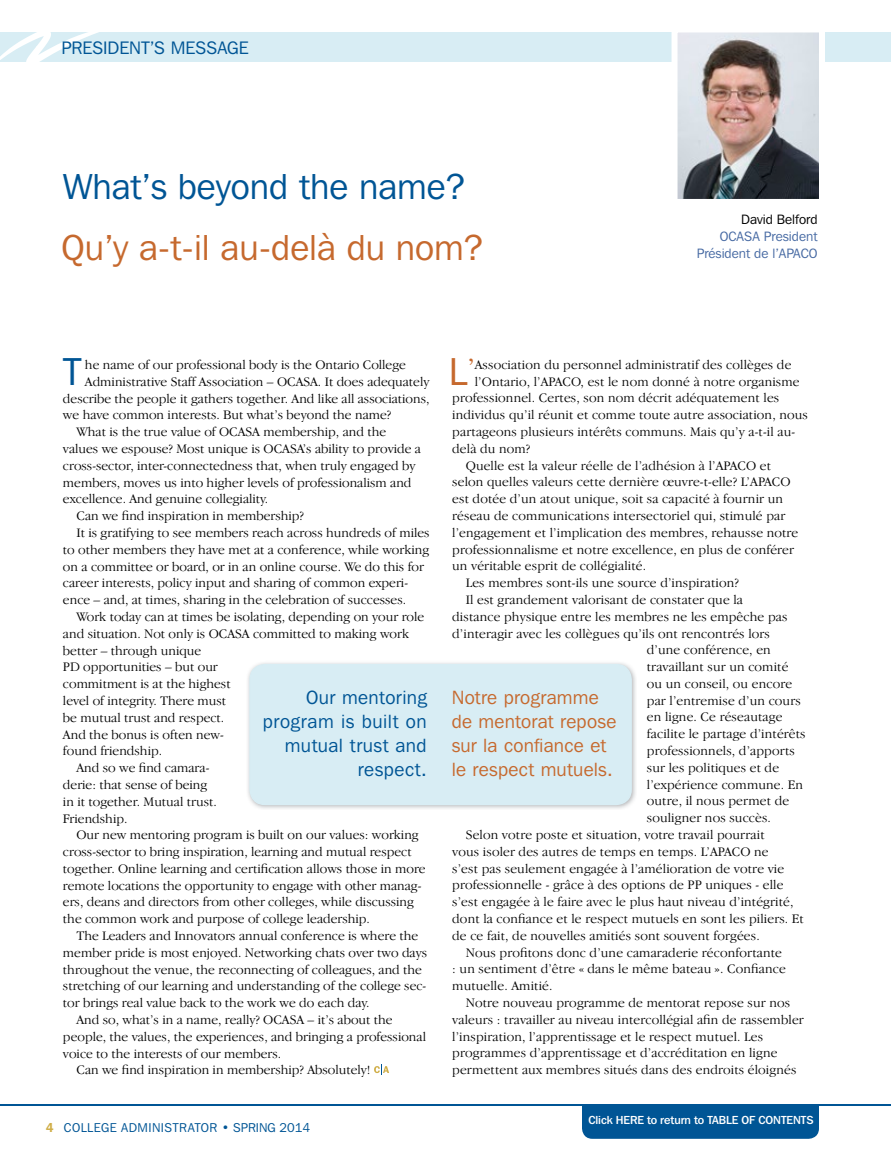
<style>
.page{position:relative;width:891px;height:1161px;background:#fff}
.page>*{position:absolute;margin:0;border:0;box-sizing:border-box;transform-origin:0 0}
.t1{font:38.7px "Franklin Gothic IT Cby BT";color:#c6692e}
.t2{font:38.7px "Franklin Gothic IT Cby BT";color:#005595}
.t3{font:36px "Franklin Gothic IT Cby BT";color:#c6692e}
.t4{font:36px "Franklin Gothic IT Cby BT";color:#005595}
.t5{font:19.05px/23.9px "Franklin Gothic IT Cby BT";letter-spacing:.015em;color:#c6692e}
.t6{font:19.05px/23.9px "Franklin Gothic IT Cby BT";letter-spacing:.025em;color:#005595;text-align:right}
.t7{font:18px "Franklin Gothic IT Cby BT";color:#005595}
.t8{font:300 13.5px "Garamond IT Cby BT";color:#000}
.t9{font:13.5px/17.2px "Franklin Gothic IT Cby BT";color:#476aa3;text-align:right}
.t10{font:13.5px "Franklin Gothic IT Cby BT";color:#000}
.t11{font:12.75px "Franklin Gothic IT Cby BT";letter-spacing:.03em;color:#005595}
.t12{font:500 11.7px "Franklin Gothic IT Cby BT";letter-spacing:-.005em;color:#fff}
.s1{font-weight:600;color:#d0ae48}
.s2{font-style:inherit}
</style>
<div class="page">
<hr style="left:0;top:1104px;width:891px;height:1px;background:#005595">
<div style="left:582px;top:1105px;width:237px;height:34px;background:#005595"></div>
<div style="left:0;top:32px;width:891px;height:30px;background:#d8edf4"></div>
<img style="left:672px;top:32px;width:153px;height:167px">
<svg style="left:0;top:32px;width:99px;height:30px"></svg>
<svg style="left:374px;top:1064px;width:15px;height:11px"></svg>
<img style="left:248px;top:663px;width:388px;height:146px">
<div style="left:249px;top:664px;width:383px;height:141px;background:#d8edf4"></div>
<h3 class="t7" style="left:62px;top:36px;width:189px">PRESIDENT’S MESSAGE</h3>
<h2 class="t4" style="left:63px;top:164px;width:404px">What’s beyond the name?</h2>
<h2 class="t3" style="left:62px;top:225px;width:424px">Qu’y a-t-il au-delà du nom?</h2>
<p class="t10" style="left:741px;top:211px;width:78px">David Belford</p>
<p class="t9" style="left:697px;top:228px;width:122px">OCASA President<br>Président de l’APACO</p>
<h1 class="t2" style="left:63px;top:348px;width:19px">T</h1>
<p class="t8" style="left:85px;top:357px;width:322px">he name of our professional body is the Ontario College</p>
<p class="t8" style="left:85px;top:374px;width:346px">Administrative Staff Association – OCASA. It does adequately</p>
<p class="t8" style="left:63px;top:390px;width:368px">describe the people it gathers together. And like all associations,</p>
<p class="t8" style="left:63px;top:407px;width:330px">we have common interests. But what’s beyond the name?</p>
<p class="t8" style="left:76px;top:424px;width:311px">What is the true value of OCASA membership, and the</p>
<p class="t8" style="left:63px;top:441px;width:360px">values we espouse? Most unique is OCASA’s ability to provide a</p>
<p class="t8" style="left:63px;top:458px;width:354px">cross-sector, inter-connectedness that, when truly engaged by</p>
<p class="t8" style="left:63px;top:474px;width:350px">members, moves us into higher levels of professionalism and</p>
<p class="t8" style="left:63px;top:491px;width:207px">excellence. And genuine collegiality.</p>
<p class="t8" style="left:76px;top:508px;width:229px">Can we find inspiration in membership?</p>
<p class="t8" style="left:76px;top:525px;width:355px">It is gratifying to see members reach across hundreds of miles</p>
<p class="t8" style="left:63px;top:542px;width:368px">to other members they have met at a conference, while working</p>
<p class="t8" style="left:63px;top:558px;width:363px">on a committee or board, or in an online course. We do this for</p>
<p class="t8" style="left:63px;top:575px;width:347px">career interests, policy input and sharing of common experi-</p>
<p class="t8" style="left:63px;top:592px;width:345px">ence – and, at times, sharing in the celebration of successes.</p>
<p class="t8" style="left:76px;top:609px;width:349px">Work today can at times be isolating, depending on your role</p>
<p class="t8" style="left:63px;top:626px;width:348px">and situation. Not only is OCASA committed to making work</p>
<p class="t8" style="left:63px;top:642px;width:140px">better – through unique</p>
<p class="t8" style="left:63px;top:659px;width:156px">PD opportunities – but our</p>
<p class="t8" style="left:63px;top:676px;width:169px">commitment is at the highest</p>
<p class="t8" style="left:63px;top:693px;width:165px">level of integrity. There must</p>
<p class="t8" style="left:63px;top:709px;width:163px">be mutual trust and respect.</p>
<p class="t8" style="left:63px;top:726px;width:162px">And the bonus is often new-</p>
<p class="t8" style="left:63px;top:743px;width:101px">found friendship.</p>
<p class="t8" style="left:76px;top:760px;width:134px">And so we find camara-</p>
<p class="t8" style="left:63px;top:777px;width:146px">derie: that sense of being</p>
<p class="t8" style="left:63px;top:793px;width:155px">in it together. Mutual trust.</p>
<p class="t8" style="left:63px;top:810px;width:66px">Friendship.</p>
<p class="t8" style="left:76px;top:827px;width:344px">Our new mentoring program is built on our values: working</p>
<p class="t8" style="left:63px;top:844px;width:350px">cross-sector to bring inspiration, learning and mutual respect</p>
<p class="t8" style="left:63px;top:861px;width:364px">together. Online learning and certification allows those in more</p>
<p class="t8" style="left:63px;top:877px;width:360px">remote locations the opportunity to engage with other manag-</p>
<p class="t8" style="left:63px;top:894px;width:353px">ers, deans and directors from other colleges, while discussing</p>
<p class="t8" style="left:63px;top:911px;width:308px">the common work and purpose of college leadership.</p>
<p class="t8" style="left:76px;top:928px;width:343px">The Leaders and Innovators annual conference is where the</p>
<p class="t8" style="left:63px;top:945px;width:366px">member pride is most enjoyed. Networking chats over two days</p>
<p class="t8" style="left:63px;top:961px;width:361px">throughout the venue, the reconnecting of colleagues, and the</p>
<p class="t8" style="left:63px;top:978px;width:365px">stretching of our learning and understanding of the college sec-</p>
<p class="t8" style="left:63px;top:995px;width:308px">tor brings real value back to the work we do each day.</p>
<p class="t8" style="left:76px;top:1012px;width:318px">And so, what’s in a name, really? OCASA – it’s about the</p>
<p class="t8" style="left:63px;top:1029px;width:365px">people, the values, the experiences, and bringing a professional</p>
<p class="t8" style="left:63px;top:1045px;width:220px">voice to the interests of our members.</p>
<p class="t8" style="left:76px;top:1062px;width:296px">Can we find inspiration in membership? Absolutely!</p>
<h3 class="t6" style="left:263px;top:685px;width:166px">Our mentoring program is built on mutual trust and respect.</h3>
<p class="t11" style="left:46px;top:1119px;width:266px"><span class="s1">4</span> COLLEGE ADMINISTRATOR • SPRING <span class="s2">2014</span></p>
<h1 class="t1" style="left:449px;top:348px;width:27px">L<sup>’</sup></h1>
<p class="t8" style="left:475px;top:357px;width:318px">Association du personnel administratif des collèges de</p>
<p class="t8" style="left:475px;top:373px;width:326px">l’Ontario, l’APACO, est le nom donné à notre organisme</p>
<p class="t8" style="left:452px;top:390px;width:329px">professionnel. Certes, son nom décrit adéquatement les</p>
<p class="t8" style="left:452px;top:407px;width:357px">individus qu’il réunit et comme toute autre association, nous</p>
<p class="t8" style="left:452px;top:424px;width:344px">partageons plusieurs intérêts communs. Mais qu’y a-t-il au-</p>
<p class="t8" style="left:452px;top:441px;width:80px">delà du nom?</p>
<p class="t8" style="left:466px;top:457px;width:307px">Quelle est la valeur réelle de l’adhésion à l’APACO et</p>
<p class="t8" style="left:452px;top:474px;width:340px">selon quelles valeurs cette dernière œuvre-t-elle? L’APACO</p>
<p class="t8" style="left:452px;top:491px;width:332px">est dotée d’un atout unique, soit sa capacité à fournir un</p>
<p class="t8" style="left:452px;top:508px;width:335px">réseau de communications intersectoriel qui, stimulé par</p>
<p class="t8" style="left:452px;top:524px;width:348px">l’engagement et l’implication des membres, rehausse notre</p>
<p class="t8" style="left:452px;top:541px;width:343px">professionnalisme et notre excellence, en plus de conférer</p>
<p class="t8" style="left:452px;top:558px;width:195px">un véritable esprit de collégialité.</p>
<p class="t8" style="left:466px;top:575px;width:275px">Les membres sont-ils une source d’inspiration?</p>
<p class="t8" style="left:466px;top:592px;width:279px">Il est grandement valorisant de constater que la</p>
<p class="t8" style="left:452px;top:608px;width:337px">distance physique entre les membres ne les empêche pas</p>
<p class="t8" style="left:452px;top:625px;width:319px">d’interagir avec les collègues qu’ils ont rencontrés lors</p>
<p class="t8" style="left:647px;top:642px;width:125px">d’une conférence, en</p>
<p class="t8" style="left:647px;top:659px;width:143px">travaillant sur un comité</p>
<p class="t8" style="left:647px;top:676px;width:147px">ou un conseil, ou encore</p>
<p class="t8" style="left:647px;top:692px;width:155px">par l’entremise d’un cours</p>
<p class="t8" style="left:647px;top:709px;width:137px">en ligne. Ce réseautage</p>
<p class="t8" style="left:647px;top:726px;width:160px">facilite le partage d’intérêts</p>
<p class="t8" style="left:647px;top:743px;width:150px">professionnels, d’apports</p>
<p class="t8" style="left:647px;top:760px;width:134px">sur les politiques et de</p>
<p class="t8" style="left:647px;top:776px;width:158px">l’expérience commune. En</p>
<p class="t8" style="left:647px;top:793px;width:144px">outre, il nous permet de</p>
<p class="t8" style="left:647px;top:810px;width:126px">souligner nos succès.</p>
<p class="t8" style="left:466px;top:827px;width:300px">Selon votre poste et situation, votre travail pourrait</p>
<p class="t8" style="left:452px;top:844px;width:318px">vous isoler des autres de temps en temps. L’APACO ne</p>
<p class="t8" style="left:452px;top:860px;width:334px">s’est pas seulement engagée à l’amélioration de votre vie</p>
<p class="t8" style="left:452px;top:877px;width:333px">professionnelle - grâce à des options de PP uniques - elle</p>
<p class="t8" style="left:452px;top:894px;width:343px">s’est engagée à le faire avec le plus haut niveau d’intégrité,</p>
<p class="t8" style="left:452px;top:911px;width:353px">dont la confiance et le respect mutuels en sont les piliers. Et</p>
<p class="t8" style="left:452px;top:928px;width:309px">de ce fait, de nouvelles amitiés sont souvent forgées.</p>
<p class="t8" style="left:466px;top:944px;width:318px">Nous profitons donc d’une camaraderie réconfortante</p>
<p class="t8" style="left:452px;top:961px;width:335px">: un sentiment d’être « dans le même bateau ». Confiance</p>
<p class="t8" style="left:452px;top:978px;width:102px">mutuelle. Amitié.</p>
<p class="t8" style="left:466px;top:995px;width:326px">Notre nouveau programme de mentorat repose sur nos</p>
<p class="t8" style="left:452px;top:1012px;width:353px">valeurs : travailler au niveau intercollégial afin de rassembler</p>
<p class="t8" style="left:452px;top:1028px;width:312px">l’inspiration, l’apprentissage et le respect mutuel. Les</p>
<p class="t8" style="left:452px;top:1045px;width:327px">programmes d’apprentissage et d’accréditation en ligne</p>
<p class="t8" style="left:452px;top:1062px;width:346px">permettent aux membres situés dans des endroits éloignés</p>
<h3 class="t5" style="left:452px;top:685px;width:166px">Notre programme de mentorat repose sur la confiance et le respect mutuels.</h3>
<p class="t12" style="left:588px;top:1112px;width:227px">Click HERE to return to TABLE OF CONTENTS</p>
</div>
